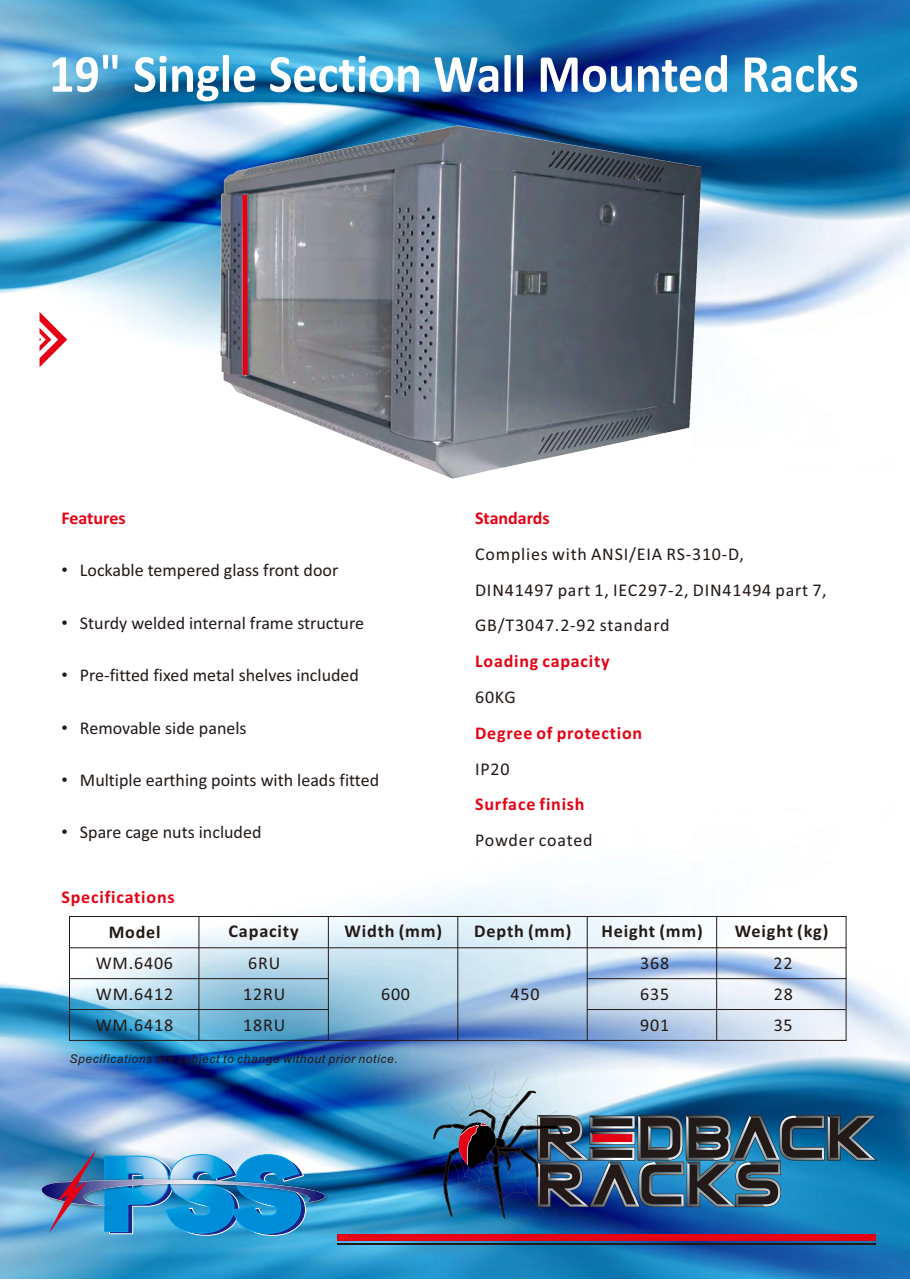
<style>
.page{position:relative;width:910px;height:1280px;background:#fff}
.page>*{position:absolute;margin:0;border:0;box-sizing:border-box;transform-origin:0 0}
.t1{font:700 54px "Calibri";color:#fff;scale:.93 1}
.t2{font:18px/30.9px "Calibri";color:#231916;text-align:justify}
.t3{font:18px/35.8px "Calibri";letter-spacing:.045em;color:#231916}
.t4{font:700 18px "Calibri";letter-spacing:.045em;color:#e60013}
.t5{font:700 18px "Calibri";letter-spacing:.045em;color:#231916}
.t6{font:700 18px "Calibri";color:#e60013}
.t7{font:18px "Calibri";letter-spacing:.04em;color:#231916}
.t8{font:italic 12px "Arial";letter-spacing:.055em;color:#231916}
.s1{font-family:"Arial"}
</style>
<div class="page">
<img style="left:0;top:0;width:910px;height:479px">
<img style="left:0;top:880px;width:910px;height:398px">
<svg style="left:40px;top:312px;width:27px;height:55px"></svg>
<hr style="left:69px;top:916px;width:1px;height:124px;background:#231916">
<hr style="left:199px;top:916px;width:1px;height:124px;background:#231916">
<hr style="left:328px;top:916px;width:1px;height:124px;background:#231916">
<hr style="left:457px;top:916px;width:1px;height:124px;background:#231916">
<hr style="left:587px;top:916px;width:1px;height:124px;background:#231916">
<hr style="left:716px;top:916px;width:1px;height:124px;background:#231916">
<hr style="left:846px;top:916px;width:1px;height:124px;background:#231916">
<hr style="left:69px;top:1040px;width:777px;height:1px;background:#231916">
<hr style="left:587px;top:978px;width:259px;height:1px;background:#231916">
<hr style="left:69px;top:947px;width:777px;height:1px;background:#231916">
<hr style="left:69px;top:916px;width:777px;height:1px;background:#231916">
<hr style="left:70px;top:1009px;width:258px;height:1px;background:#231916">
<hr style="left:70px;top:978px;width:258px;height:1px;background:#231916">
<hr style="left:587px;top:1009px;width:259px;height:1px;background:#231916">
<div style="left:337px;top:1234px;width:538px;height:7px;background:#e60013"></div>
<hr style="left:337px;top:1243px;width:538px;height:2px;background:#231916">
<img style="left:433px;top:1070px;width:443px;height:162px">
<img style="left:221px;top:126px;width:481px;height:352px">
<div style="left:242px;top:195px;width:6px;height:180px;background:#e60013"></div>
<img style="left:39px;top:1153px;width:292px;height:83px">
<h1 class="t1" style="left:49px;top:51px;width:872px">19" Single Section Wall Mounted Racks</h1>
<p class="t6" style="left:61px;top:510px;width:66px">Features</p>
<p class="t2" style="left:61px;top:556px;width:278px"><span class="s1">•</span> Lockable tempered glass front door</p>
<p class="t2" style="left:61px;top:609px;width:304px"><span class="s1">•</span> Sturdy welded internal frame structure</p>
<p class="t2" style="left:61px;top:661px;width:299px"><span class="s1">•</span> Pre-fitted fixed metal shelves included</p>
<p class="t2" style="left:61px;top:713px;width:187px"><span class="s1">•</span> Removable side panels</p>
<p class="t2" style="left:61px;top:766px;width:319px"><span class="s1">•</span> Multiple earthing points with leads fitted</p>
<p class="t2" style="left:61px;top:818px;width:202px"><span class="s1">•</span> Spare cage nuts included</p>
<p class="t4" style="left:61px;top:890px;width:115px">Specifications</p>
<p class="t6" style="left:475px;top:510px;width:76px">Standards</p>
<p class="t3" style="left:475px;top:537px;width:353px">Complies with ANSI/EIA RS-310-D,<br>DIN41497 part 1, IEC297-2, DIN41494 part 7,<br>GB/T3047.2-92 standard</p>
<p class="t4" style="left:475px;top:654px;width:136px">Loading capacity</p>
<p class="t2" style="left:475px;top:683px;width:42px">60KG</p>
<p class="t4" style="left:475px;top:725px;width:169px">Degree of protection</p>
<p class="t2" style="left:475px;top:755px;width:36px">IP20</p>
<p class="t4" style="left:475px;top:797px;width:111px">Surface finish</p>
<p class="t7" style="left:475px;top:833px;width:119px">Powder coated</p>
<p class="t5" style="left:109px;top:925px;width:53px">Model</p>
<p class="t5" style="left:229px;top:923px;width:72px">Capacity</p>
<p class="t5" style="left:345px;top:923px;width:99px">Width (mm)</p>
<p class="t5" style="left:474px;top:923px;width:99px">Depth (mm)</p>
<p class="t5" style="left:601px;top:923px;width:103px">Height (mm)</p>
<p class="t5" style="left:735px;top:923px;width:95px">Weight (kg)</p>
<p class="t2" style="left:773px;top:949px;width:21px">22<br>28<br>35</p>
<p class="t2" style="left:248px;top:949px;width:34px">6RU</p>
<p class="t2" style="left:96px;top:949px;width:79px">WM.6406</p>
<p class="t2" style="left:640px;top:949px;width:30px">368</p>
<p class="t2" style="left:96px;top:980px;width:79px">WM.6412</p>
<p class="t2" style="left:243px;top:980px;width:44px">12RU</p>
<p class="t2" style="left:381px;top:980px;width:30px">600</p>
<p class="t2" style="left:511px;top:980px;width:30px">450</p>
<p class="t2" style="left:640px;top:980px;width:30px">635</p>
<p class="t2" style="left:96px;top:1011px;width:79px">WM.6418</p>
<p class="t2" style="left:243px;top:1011px;width:44px">18RU</p>
<p class="t2" style="left:640px;top:1011px;width:30px">901</p>
<p class="t8" style="left:70px;top:1054px;width:330px">Specifications are subject to change without prior notice.</p>
</div>
